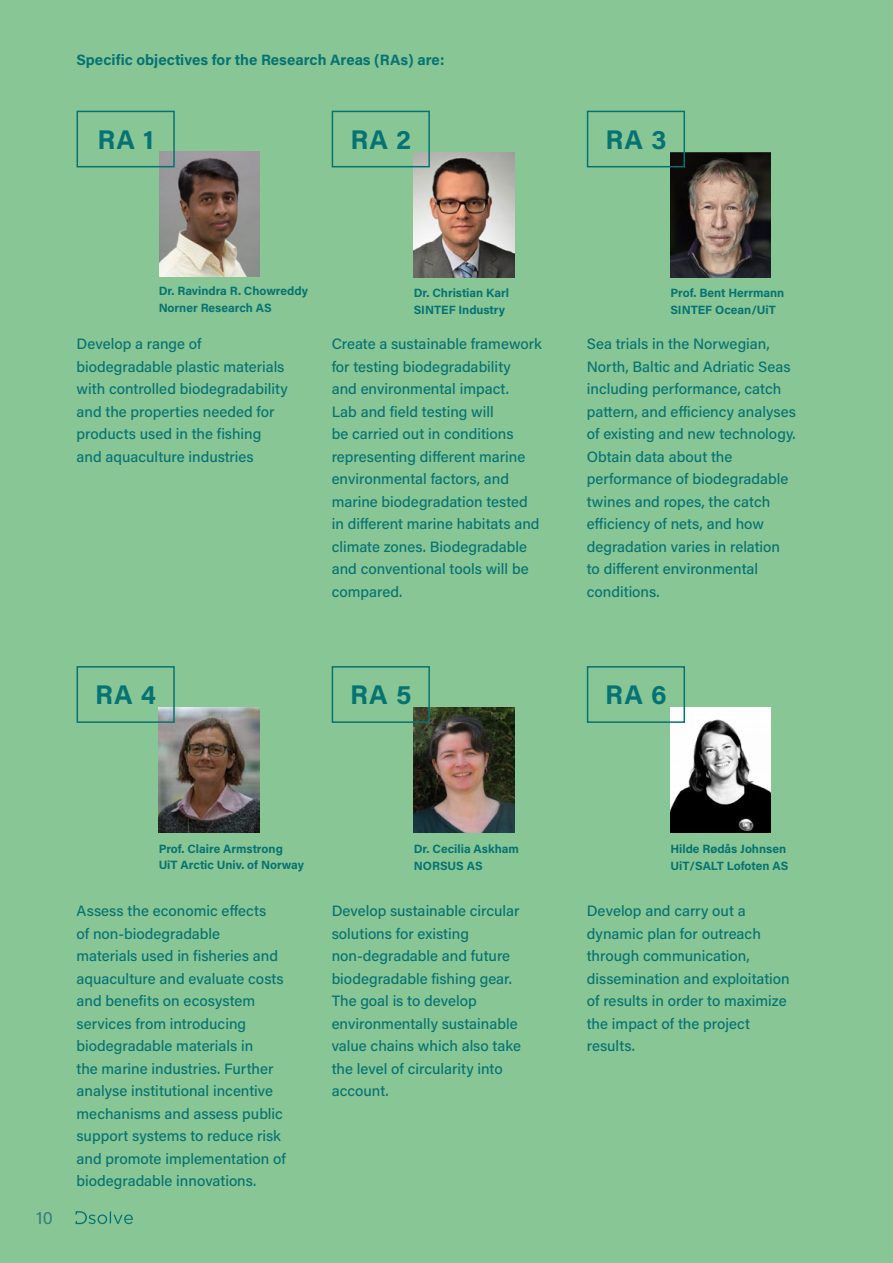
<style>
.page{position:relative;width:893px;height:1263px;background:#89c695}
.page>*{position:absolute;margin:0;border:0;box-sizing:border-box;transform-origin:0 0}
.t1{font:700 27px "Acumin Pro";letter-spacing:.045em;color:#067373}
.t2{font:18px "Acumin Pro";color:#347e7e}
.t3{font:500 15px/22.5px "Acumin Pro";color:#067373}
.t4{font:700 15px "Acumin Pro";color:#067373}
.t5{font:700 12px/16.5px "Acumin Pro";color:#067373}
</style>
<div class="page">
<img style="left:159px;top:151px;width:100px;height:125px">
<img style="left:414px;top:153px;width:100px;height:125px">
<img style="left:670px;top:153px;width:101px;height:125px">
<img style="left:159px;top:708px;width:101px;height:124px">
<img style="left:414px;top:707px;width:100px;height:125px">
<img style="left:670px;top:707px;width:101px;height:125px">
<div style="left:77px;top:111px;width:98px;height:56px;border:2px solid #067373"></div>
<div style="left:332px;top:111px;width:98px;height:56px;border:2px solid #067373"></div>
<div style="left:587px;top:111px;width:98px;height:56px;border:2px solid #067373"></div>
<div style="left:77px;top:666px;width:98px;height:57px;border:2px solid #067373"></div>
<div style="left:332px;top:666px;width:98px;height:57px;border:2px solid #067373"></div>
<div style="left:587px;top:666px;width:98px;height:57px;border:2px solid #067373"></div>
<svg style="left:76px;top:1211px;width:57px;height:13px"></svg>
<p class="t4" style="left:77px;top:49px;width:370px">Specific objectives for the Research Areas (RAs) are:</p>
<h1 class="t1" style="left:97px;top:120px;width:58px">RA 1</h1>
<h1 class="t1" style="left:350px;top:120px;width:62px">RA 2</h1>
<h1 class="t1" style="left:605px;top:120px;width:62px">RA 3</h1>
<p class="t5" style="left:159px;top:282px;width:151px">Dr. Ravindra R. Chowreddy<br>Norner Research AS</p>
<p class="t5" style="left:414px;top:284px;width:97px">Dr. Christian Karl<br>SINTEF Industry</p>
<p class="t5" style="left:670px;top:284px;width:115px">Prof. Bent Herrmann<br>SINTEF Ocean/UiT</p>
<p class="t3" style="left:77px;top:332px;width:213px">Develop a range of biodegradable plastic materials with controlled biodegradability and the properties needed for products used in the fishing and aquaculture industries</p>
<p class="t3" style="left:332px;top:332px;width:212px">Create a sustainable framework for testing biodegradability<br>and environmental impact.<br>Lab and field testing will<br>be carried out in conditions representing different marine environmental factors, and marine biodegradation tested in different marine habitats and climate zones. Biodegradable and conventional tools will be compared.</p>
<p class="t3" style="left:587px;top:332px;width:211px">Sea trials in the Norwegian,<br>North, Baltic and Adriatic Seas including performance, catch pattern, and efficiency analyses of existing and new technology.<br>Obtain data about the performance of biodegradable twines and ropes, the catch efficiency of nets, and how degradation varies in relation to different environmental conditions.</p>
<h1 class="t1" style="left:95px;top:676px;width:63px">RA 4</h1>
<h1 class="t1" style="left:350px;top:676px;width:63px">RA 5</h1>
<h1 class="t1" style="left:605px;top:676px;width:63px">RA 6</h1>
<p class="t2" style="left:36px;top:1205px;width:18px">10</p>
<p class="t5" style="left:159px;top:839px;width:147px">Prof. Claire Armstrong<br>UiT Arctic Univ. of Norway</p>
<p class="t5" style="left:414px;top:840px;width:107px">Dr. Cecilia Askham<br>NORSUS AS</p>
<p class="t5" style="left:670px;top:840px;width:119px">Hilde Rødås Johnsen<br>UiT/SALT Lofoten AS</p>
<p class="t3" style="left:77px;top:899px;width:211px">Assess the economic effects<br>of non-biodegradable<br>materials used in fisheries and aquaculture and evaluate costs and benefits on ecosystem services from introducing biodegradable materials in<br>the marine industries. Further analyse institutional incentive mechanisms and assess public support systems to reduce risk and promote implementation of biodegradable innovations.</p>
<p class="t3" style="left:332px;top:899px;width:191px">Develop sustainable circular solutions for existing non-degradable and future biodegradable fishing gear.<br>The goal is to develop environmentally sustainable value chains which also take the level of circularity into account.</p>
<p class="t3" style="left:587px;top:899px;width:204px">Develop and carry out a dynamic plan for outreach through communication, dissemination and exploitation of results in order to maximize the impact of the project results.</p>
</div>
